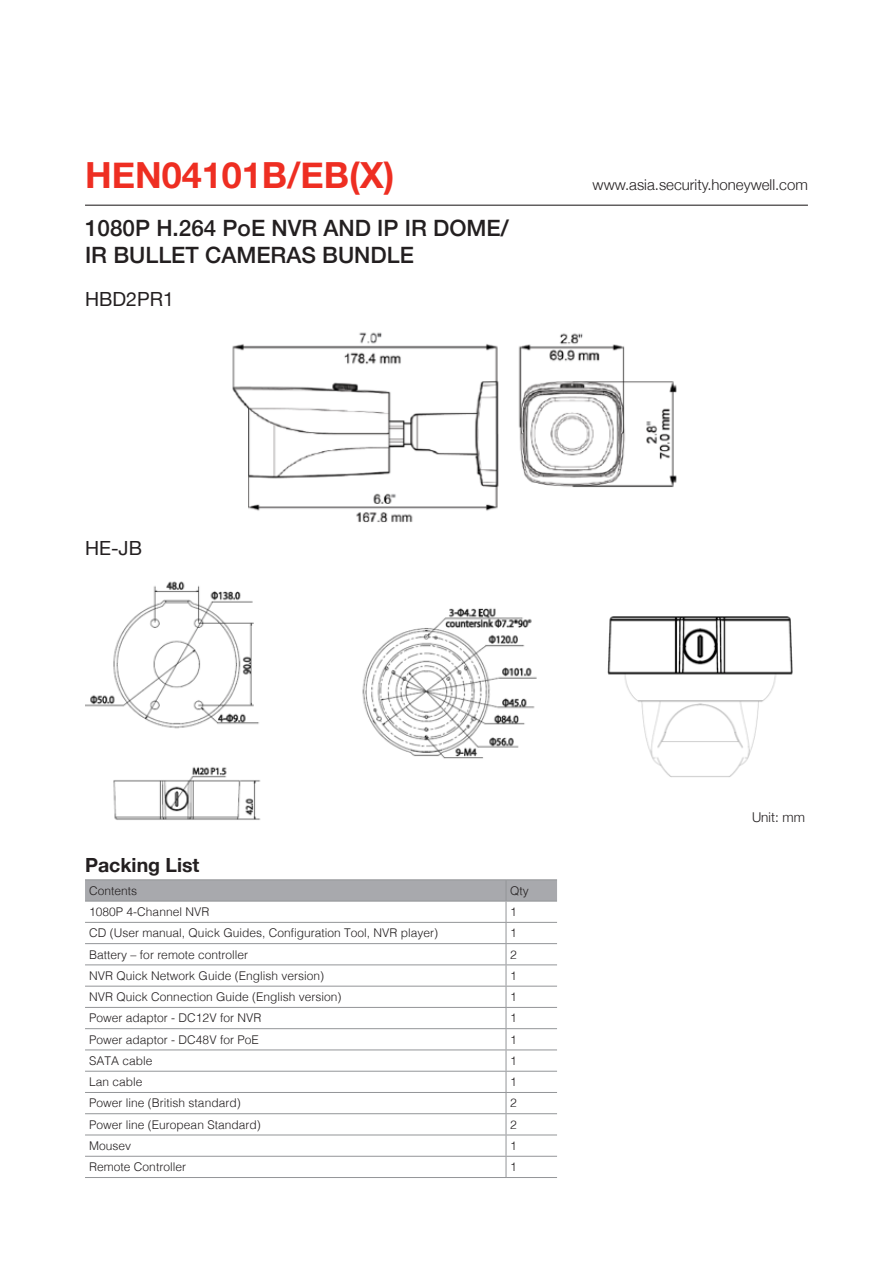
<style>
.page{position:relative;width:893px;height:1263px;background:#fff}
.page>*{position:absolute;margin:0;border:0;box-sizing:border-box;transform-origin:0 0}
.t1{font:700 36px "Helvetica Neue";color:#ee2e22}
.t2{font:500 22.5px/27px "Helvetica Neue";color:#231f20}
.t3{font:19.5px "Helvetica Neue";color:#231f20}
.t4{font:700 19.5px "Helvetica Neue";color:#231f20}
.t5{font:300 15px "Helvetica Neue";color:#231f20}
.t6{font:300 13.5px "Helvetica Neue";color:#231f20}
.t7{font:300 12px "Helvetica";color:#231f20}
</style>
<div class="page">
<hr style="left:85px;top:205px;width:723px;height:1px;background:#231f20">
<img style="left:232px;top:332px;width:445px;height:190px">
<img style="left:85px;top:581px;width:452px;height:239px">
<img style="left:607px;top:616px;width:186px;height:161px">
<hr style="left:85px;top:879px;width:421px;height:1px;background:#939598">
<hr style="left:506px;top:879px;width:51px;height:1px;background:#939598">
<svg style="left:85px;top:880px;width:472px;height:297px"></svg>
<hr style="left:85px;top:1177px;width:421px;height:1px;background:#939598">
<hr style="left:506px;top:1177px;width:51px;height:1px;background:#939598">
<h1 class="t1" style="left:85px;top:147px;width:311px">HEN04101B/EB(X)</h1>
<h2 class="t2" style="left:85px;top:214px;width:425px">1080P H.264 PoE NVR AND IP IR DOME/<br>IR BULLET CAMERAS BUNDLE</h2>
<p class="t3" style="left:85px;top:285px;width:90px">HBD2PR1</p>
<p class="t5" style="left:593px;top:172px;width:217px">www.asia.security.honeywell.com</p>
<p class="t3" style="left:85px;top:534px;width:59px">HE-JB</p>
<p class="t4" style="left:85px;top:850px;width:116px">Packing List</p>
<p class="t7" style="left:89px;top:880px;width:50px">Contents</p>
<p class="t7" style="left:510px;top:880px;width:20px">Qty</p>
<p class="t7" style="left:89px;top:901px;width:122px">1080P 4-Channel NVR</p>
<p class="t7" style="left:510px;top:901px;width:8px">1</p>
<p class="t7" style="left:89px;top:923px;width:350px">CD (User manual, Quick Guides, Configuration Tool, NVR player)</p>
<p class="t7" style="left:510px;top:923px;width:8px">1</p>
<p class="t7" style="left:89px;top:944px;width:160px">Battery – for remote controller</p>
<p class="t7" style="left:510px;top:944px;width:8px">2</p>
<p class="t7" style="left:89px;top:965px;width:236px">NVR Quick Network Guide (English version)</p>
<p class="t7" style="left:510px;top:965px;width:8px">1</p>
<p class="t7" style="left:89px;top:986px;width:254px">NVR Quick Connection Guide (English version)</p>
<p class="t7" style="left:510px;top:986px;width:8px">1</p>
<p class="t7" style="left:89px;top:1008px;width:174px">Power adaptor - DC12V for NVR</p>
<p class="t7" style="left:510px;top:1008px;width:8px">1</p>
<p class="t7" style="left:89px;top:1029px;width:171px">Power adaptor - DC48V for PoE</p>
<p class="t7" style="left:510px;top:1029px;width:8px">1</p>
<p class="t7" style="left:89px;top:1050px;width:65px">SATA cable</p>
<p class="t7" style="left:510px;top:1050px;width:8px">1</p>
<p class="t7" style="left:89px;top:1072px;width:55px">Lan cable</p>
<p class="t7" style="left:510px;top:1072px;width:8px">1</p>
<p class="t7" style="left:89px;top:1093px;width:153px">Power line (British standard)</p>
<p class="t7" style="left:510px;top:1093px;width:8px">2</p>
<p class="t7" style="left:89px;top:1114px;width:173px">Power line (European Standard)</p>
<p class="t7" style="left:510px;top:1114px;width:8px">2</p>
<p class="t7" style="left:89px;top:1135px;width:44px">Mousev</p>
<p class="t7" style="left:510px;top:1135px;width:8px">1</p>
<p class="t7" style="left:89px;top:1157px;width:98px">Remote Controller</p>
<p class="t7" style="left:510px;top:1157px;width:8px">1</p>
<p class="t6" style="left:752px;top:806px;width:54px">Unit: mm</p>
</div>
